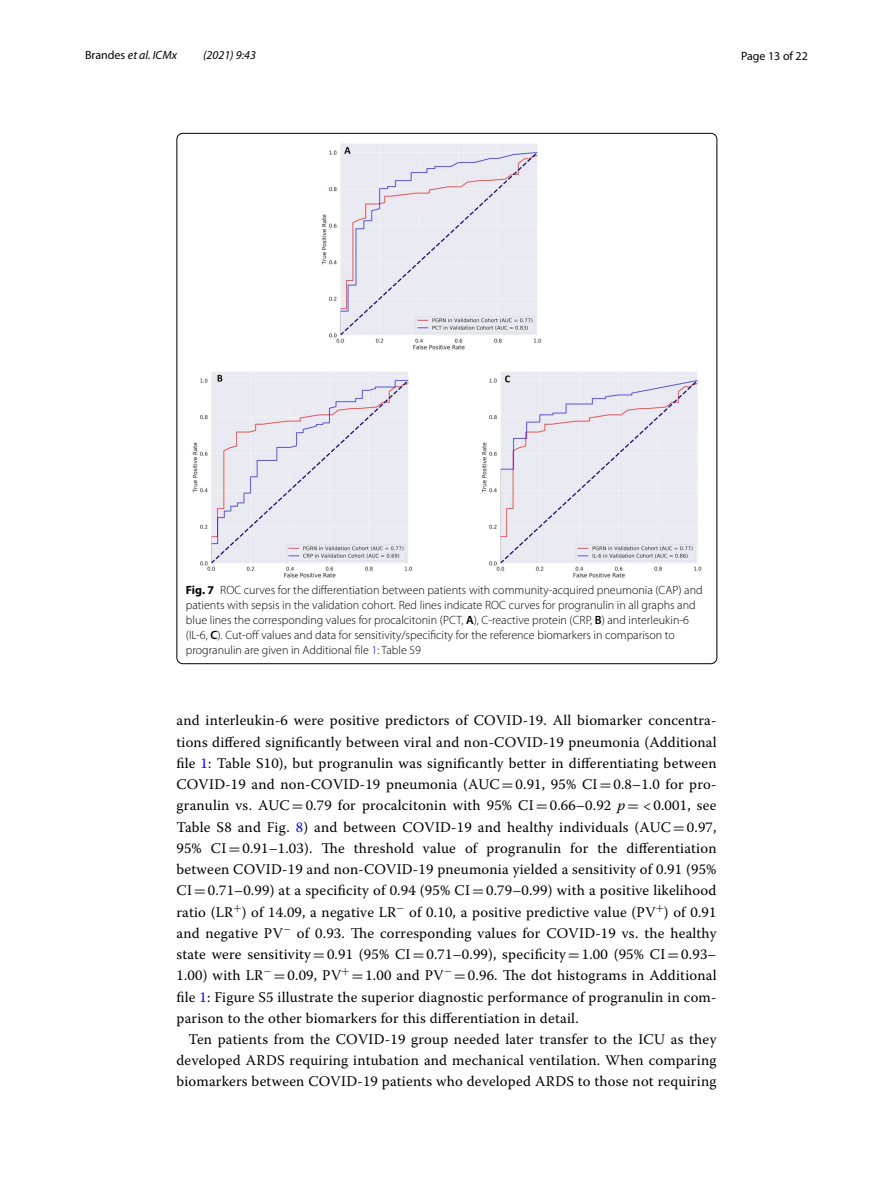
<style>
.page{position:relative;width:893px;height:1187px;background:#fff}
.page>*{position:absolute;margin:0;border:0;box-sizing:border-box;transform-origin:0 0}
.t1{font:14.7px/21.1px "Warnock Pro";letter-spacing:.015em;color:#000;text-align:justify}
.t2{font:300 12px/15px "Myriad Pro";color:#000}
.t3{font:italic 12px "Myriad Pro";color:#000}
.t4{font:12px "Myriad Pro";color:#000}
.s1{font-style:normal}
.s2{font-weight:700}
.s3{font-weight:600}
.s4{color:#00f}
.s5{font-family:"MTSY"}
.s6{font-style:italic}
</style>
<div class="page">
<img style="left:192px;top:143px;width:510px;height:435px">
<p class="t3" style="left:85px;top:48px;width:93px"><span class="s1">Brandes</span> et al. ICMx</p>
<p class="t3" style="left:203px;top:48px;width:54px">(2021) 9:43</p>
<p class="t4" style="left:741px;top:48px;width:68px">Page 13 of 22</p>
<p class="t2" style="left:186px;top:582px;width:518px"><span class="s2">Fig. 7</span> ROC curves for the differentiation between patients with community-acquired pneumonia (CAP) and patients with sepsis in the validation cohort. Red lines indicate ROC curves for progranulin in all graphs and blue lines the corresponding values for procalcitonin (PCT, <span class="s3">A</span>), C-reactive protein (CRP, <span class="s3">B</span>) and interleukin-6 (IL-6, <span class="s3">C</span>). Cut-off values and data for sensitivity/specificity for the reference biomarkers in comparison to progranulin are given in Additional file <span class="s4">1</span>: Table S9</p>
<p class="t1" style="left:176px;top:709px;width:542px">and interleukin-6 were positive predictors of COVID-19. All biomarker concentra&shy;tions differed significantly between viral and non-COVID-19 pneumonia (Additional file <span class="s4">1</span>: Table S10), but progranulin was significantly better in differentiating between COVID-19 and non-COVID-19 pneumonia (AUC<span class="s5">=</span>0.91, 95% CI<span class="s5">=</span>0.8–1.0 for pro&shy;granulin vs. AUC<span class="s5">=</span>0.79 for procalcitonin with 95% CI<span class="s5">=</span>0.66–0.92 <span class="s6">p</span><span class="s5">=</span> &lt; 0.001, see Table S8 and Fig. <span class="s4">8</span>) and between COVID-19 and healthy individuals (AUC<span class="s5">=</span>0.97, 95% CI<span class="s5">=</span>0.91–1.03). The threshold value of progranulin for the differentiation between COVID-19 and non-COVID-19 pneumonia yielded a sensitivity of 0.91 (95% CI<span class="s5">=</span>0.71–0.99) at a specificity of 0.94 (95% CI<span class="s5">=</span>0.79–0.99) with a positive likelihood ratio (LR<sup>+</sup>) of 14.09, a negative LR<sup>−</sup> of 0.10, a positive predictive value (PV<sup>+</sup>) of 0.91 and negative PV<sup>−</sup> of 0.93. The corresponding values for COVID-19 vs. the healthy state were sensitivity<span class="s5">=</span>0.91 (95% CI<span class="s5">=</span>0.71–0.99), specificity<span class="s5">=</span>1.00 (95% CI<span class="s5">=</span>0.93– 1.00) with LR<sup>−</sup> <span class="s5">=</span>0.09, PV<sup>+</sup> <span class="s5">=</span>1.00 and PV<sup>−</sup> <span class="s5">=</span>0.96. The dot histograms in Additional file <span class="s4">1</span>: Figure S5 illustrate the superior diagnostic performance of progranulin in com&shy;parison to the other biomarkers for this differentiation in detail.</p>
<p class="t1" style="left:176px;top:1028px;width:542px;text-indent:12px">Ten patients from the COVID-19 group needed later transfer to the ICU as they developed ARDS requiring intubation and mechanical ventilation. When comparing biomarkers between COVID-19 patients who developed ARDS to those not requiring</p>
</div>
